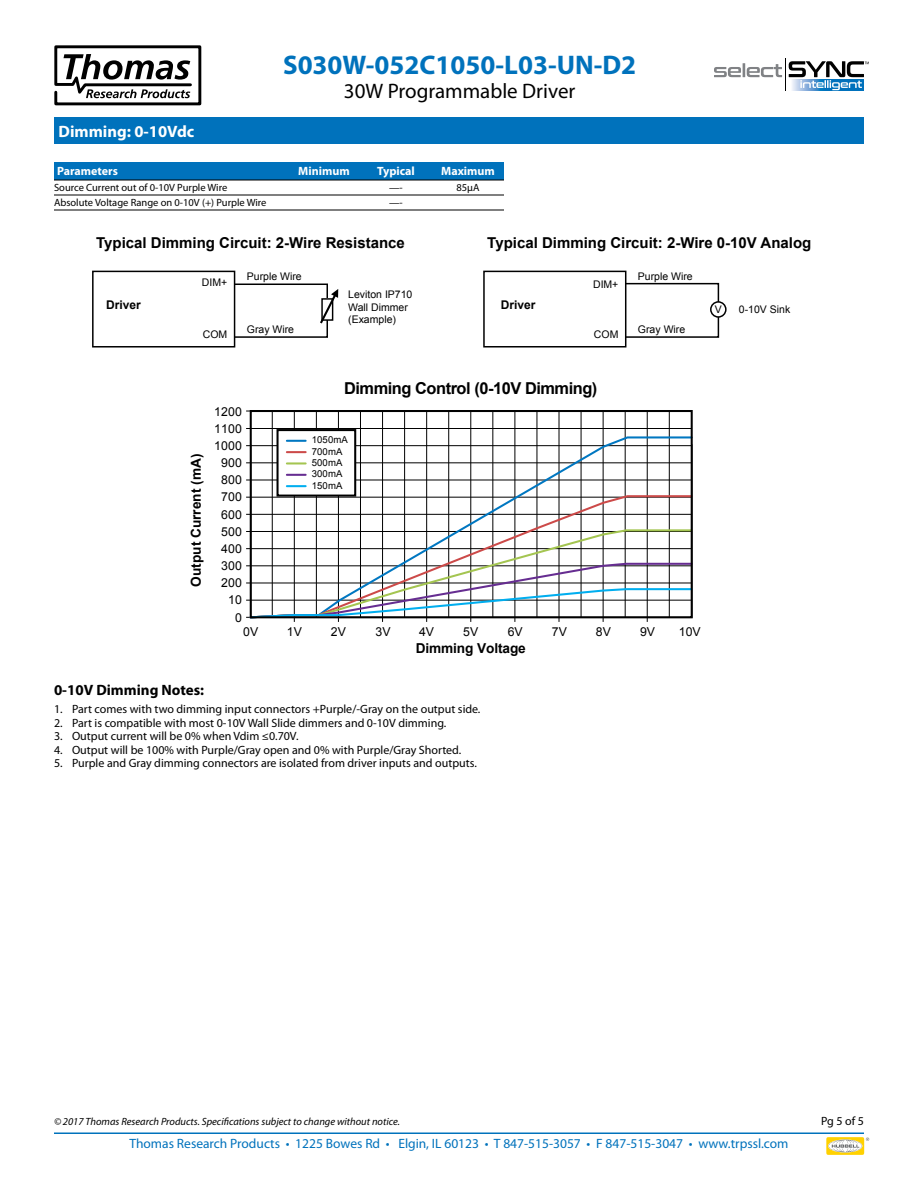
<style>
.page{position:relative;width:918px;height:1188px;background:#fff}
.page>*{position:absolute;margin:0;border:0;box-sizing:border-box;transform-origin:0 0}
.t1{font:700 27px "Myriad Pro";color:#0072bc}
.t2{font:21px "Myriad Pro";color:#000}
.t3{font:700 16.5px "Myriad Pro";color:#fff}
.t4{font:700 16.35px "Arial";letter-spacing:-.03em;color:#000}
.t5{font:700 15px "Arial";color:#000}
.t6{font:700 15px "Myriad Pro";color:#000}
.t7{font:700 13.65px "Arial";letter-spacing:-.01em;color:#000}
.t8{font:13.5px "Myriad Pro";color:#0072bc}
.t9{font:12.3px "Arial";letter-spacing:.015em;color:#000}
.t10{font:12px "Myriad Pro";color:#000}
.t11{font:700 12px "Myriad Pro";color:#fff}
.t12{font:700 12px "Arial";color:#000}
.t13{font:10.5px/12.6px "Arial";color:#000}
.t14{font:10.5px "Myriad Pro";color:#000}
.t15{font:italic 10.5px "Myriad Pro";color:#000}
.t16{font:9.6px/11.4px "Arial";letter-spacing:.015em;color:#000}
</style>
<div class="page">
<svg style="left:54px;top:45px;width:148px;height:61px"></svg>
<svg style="left:826px;top:1137px;width:43px;height:18px"></svg>
<hr style="left:54px;top:1132px;width:810px;height:2px;background:#0072bc">
<img style="left:792px;top:90px;width:72px;height:1px">
<hr style="left:785px;top:58px;width:1px;height:33px;background:#000">
<svg style="left:714px;top:63px;width:68px;height:14px"></svg>
<svg style="left:789px;top:61px;width:80px;height:29px"></svg>
<div style="left:54px;top:162px;width:450px;height:18px;background:#0072bc"></div>
<hr style="left:54px;top:180px;width:234px;height:1px;background:#000">
<hr style="left:288px;top:180px;width:72px;height:1px;background:#000">
<hr style="left:360px;top:180px;width:72px;height:1px;background:#000">
<hr style="left:432px;top:180px;width:72px;height:1px;background:#000">
<hr style="left:54px;top:195px;width:234px;height:1px;background:#000">
<hr style="left:288px;top:195px;width:72px;height:1px;background:#000">
<hr style="left:360px;top:195px;width:72px;height:1px;background:#000">
<hr style="left:432px;top:195px;width:72px;height:1px;background:#000">
<hr style="left:54px;top:210px;width:234px;height:1px;background:#000">
<hr style="left:288px;top:210px;width:72px;height:1px;background:#000">
<hr style="left:360px;top:210px;width:72px;height:1px;background:#000">
<hr style="left:432px;top:210px;width:72px;height:1px;background:#000">
<div style="left:54px;top:117px;width:810px;height:27px;background:#0072bc"></div>
<hr style="left:669px;top:411px;width:1px;height:206px;background:#000">
<hr style="left:647px;top:411px;width:1px;height:211px;background:#000">
<hr style="left:625px;top:411px;width:1px;height:206px;background:#000">
<hr style="left:603px;top:411px;width:1px;height:211px;background:#000">
<hr style="left:581px;top:411px;width:1px;height:206px;background:#000">
<hr style="left:559px;top:411px;width:1px;height:211px;background:#000">
<hr style="left:537px;top:411px;width:1px;height:206px;background:#000">
<hr style="left:515px;top:411px;width:1px;height:211px;background:#000">
<hr style="left:493px;top:411px;width:1px;height:206px;background:#000">
<hr style="left:471px;top:411px;width:1px;height:211px;background:#000">
<hr style="left:448px;top:411px;width:1px;height:206px;background:#000">
<hr style="left:426px;top:411px;width:1px;height:211px;background:#000">
<hr style="left:404px;top:411px;width:1px;height:206px;background:#000">
<hr style="left:382px;top:411px;width:1px;height:211px;background:#000">
<hr style="left:360px;top:411px;width:1px;height:206px;background:#000">
<hr style="left:338px;top:411px;width:1px;height:211px;background:#000">
<hr style="left:316px;top:411px;width:1px;height:206px;background:#000">
<hr style="left:294px;top:411px;width:1px;height:211px;background:#000">
<hr style="left:272px;top:411px;width:1px;height:206px;background:#000">
<hr style="left:246px;top:480px;width:446px;height:1px;background:#000">
<hr style="left:246px;top:497px;width:446px;height:1px;background:#000">
<hr style="left:246px;top:514px;width:446px;height:1px;background:#000">
<hr style="left:246px;top:531px;width:446px;height:1px;background:#000">
<hr style="left:246px;top:548px;width:446px;height:1px;background:#000">
<hr style="left:246px;top:566px;width:446px;height:1px;background:#000">
<hr style="left:246px;top:583px;width:446px;height:1px;background:#000">
<hr style="left:246px;top:600px;width:446px;height:1px;background:#000">
<hr style="left:246px;top:617px;width:446px;height:1px;background:#000">
<hr style="left:246px;top:445px;width:446px;height:1px;background:#000">
<hr style="left:246px;top:463px;width:446px;height:1px;background:#000">
<hr style="left:246px;top:428px;width:446px;height:1px;background:#000">
<hr style="left:246px;top:411px;width:446px;height:1px;background:#000">
<svg style="left:249px;top:435px;width:441px;height:59px"></svg>
<svg style="left:249px;top:494px;width:441px;height:34px"></svg>
<svg style="left:249px;top:528px;width:444px;height:91px"></svg>
<div style="left:278px;top:430px;width:77px;height:66px;background:#fff"></div>
<div style="left:277px;top:429px;width:79px;height:68px;border:2px solid #000"></div>
<svg style="left:287px;top:440px;width:19px;height:2px"></svg>
<svg style="left:287px;top:451px;width:19px;height:2px"></svg>
<hr style="left:287px;top:462px;width:19px;height:3px;background:#a4c551">
<svg style="left:287px;top:474px;width:19px;height:2px"></svg>
<svg style="left:287px;top:485px;width:19px;height:2px"></svg>
<div style="left:250px;top:410px;width:443px;height:208px;border:2px solid #000"></div>
<div style="left:92px;top:271px;width:143px;height:77px;border:2px solid #000"></div>
<svg style="left:233px;top:283px;width:105px;height:56px"></svg>
<div style="left:483px;top:271px;width:143px;height:77px;border:2px solid #000"></div>
<svg style="left:624px;top:282px;width:96px;height:57px"></svg>
<div style="left:711px;top:302px;width:15px;height:15px;background:#fff;border-radius:50%"></div>
<div style="left:710px;top:301px;width:17px;height:17px;border:2px solid #000;border-radius:50%"></div>
<h3 class="t3" style="left:58px;top:120px;width:137px">Dimming: 0-10Vdc</h3>
<h1 class="t1" style="left:283px;top:47px;width:355px">S030W-052C1050-L03-UN-D2</h1>
<h2 class="t2" style="left:344px;top:78px;width:233px">30W Programmable Driver</h2>
<p class="t11" style="left:57px;top:163px;width:62px">Parameters</p>
<p class="t11" style="left:298px;top:163px;width:53px">Minimum</p>
<p class="t11" style="left:377px;top:163px;width:39px">Typical</p>
<p class="t11" style="left:441px;top:163px;width:55px">Maximum</p>
<p class="t14" style="left:54px;top:181px;width:175px">Source Current out of 0-10V Purple Wire</p>
<p class="t14" style="left:389px;top:181px;width:15px">—-</p>
<p class="t14" style="left:456px;top:181px;width:25px">85µA</p>
<p class="t14" style="left:54px;top:196px;width:214px">Absolute Voltage Range on 0-10V (+) Purple Wire</p>
<p class="t14" style="left:389px;top:196px;width:15px">—-</p>
<p class="t5" style="left:96px;top:233px;width:310px">Typical Dimming Circuit: 2-Wire Resistance</p>
<p class="t13" style="left:202px;top:276px;width:27px">DIM+</p>
<p class="t13" style="left:247px;top:271px;width:56px">Purple Wire</p>
<p class="t13" style="left:247px;top:323px;width:49px">Gray Wire</p>
<p class="t5" style="left:487px;top:233px;width:326px">Typical Dimming Circuit: 2-Wire 0-10V Analog</p>
<p class="t13" style="left:593px;top:278px;width:27px">DIM+</p>
<p class="t13" style="left:638px;top:270px;width:56px">Purple Wire</p>
<p class="t13" style="left:348px;top:288px;width:66px">Leviton IP710<br>Wall Dimmer (Example)</p>
<p class="t12" style="left:106px;top:296px;width:36px">Driver</p>
<p class="t12" style="left:501px;top:296px;width:36px">Driver</p>
<p class="t13" style="left:739px;top:303px;width:53px">0-10V Sink</p>
<p class="t13" style="left:715px;top:303px;width:9px">V</p>
<p class="t13" style="left:638px;top:323px;width:49px">Gray Wire</p>
<p class="t13" style="left:203px;top:329px;width:26px">COM</p>
<p class="t13" style="left:594px;top:329px;width:26px">COM</p>
<p class="t7" style="left:187px;top:587px;width:134px;rotate:-90deg">Output Current (mA)</p>
<p class="t9" style="left:214px;top:403px;width:29px">1200</p>
<p class="t9" style="left:214px;top:420px;width:29px">1100</p>
<p class="t9" style="left:214px;top:437px;width:29px">1000</p>
<p class="t9" style="left:221px;top:455px;width:22px">900</p>
<p class="t9" style="left:221px;top:472px;width:22px">800</p>
<p class="t9" style="left:221px;top:489px;width:22px">700</p>
<p class="t9" style="left:221px;top:506px;width:22px">600</p>
<p class="t9" style="left:221px;top:523px;width:22px">500</p>
<p class="t9" style="left:221px;top:541px;width:22px">400</p>
<p class="t9" style="left:221px;top:558px;width:22px">300</p>
<p class="t9" style="left:221px;top:575px;width:22px">200</p>
<p class="t9" style="left:228px;top:592px;width:15px">10</p>
<p class="t9" style="left:235px;top:609px;width:8px">0</p>
<h3 class="t4" style="left:344px;top:377px;width:255px">Dimming Control (0-10V Dimming)</h3>
<p class="t16" style="left:312px;top:434px;width:38px">1050mA<br>700mA<br>500mA<br>300mA<br>150mA</p>
<p class="t9" style="left:243px;top:623px;width:17px">0V</p>
<p class="t9" style="left:287px;top:623px;width:17px">1V</p>
<p class="t9" style="left:331px;top:623px;width:17px">2V</p>
<p class="t9" style="left:376px;top:623px;width:17px">3V</p>
<p class="t9" style="left:419px;top:623px;width:17px">4V</p>
<p class="t9" style="left:463px;top:623px;width:17px">5V</p>
<p class="t9" style="left:508px;top:623px;width:17px">6V</p>
<p class="t9" style="left:552px;top:623px;width:17px">7V</p>
<p class="t9" style="left:596px;top:623px;width:17px">8V</p>
<p class="t9" style="left:640px;top:623px;width:17px">9V</p>
<p class="t9" style="left:679px;top:623px;width:23px">10V</p>
<p class="t7" style="left:416px;top:639px;width:112px">Dimming Voltage</p>
<p class="t6" style="left:54px;top:680px;width:152px">0-10V Dimming Notes:</p>
<p class="t10" style="left:54px;top:702px;width:428px">1. Part comes with two dimming input connectors +Purple/-Gray on the output side.</p>
<p class="t10" style="left:54px;top:715px;width:394px">2. Part is compatible with most 0-10V Wall Slide dimmers and 0-10V dimming.</p>
<p class="t10" style="left:54px;top:729px;width:246px">3. Output current will be 0% when Vdim ≤0.70V.</p>
<p class="t10" style="left:54px;top:742px;width:409px">4. Output will be 100% with Purple/Gray open and 0% with Purple/Gray Shorted.</p>
<p class="t10" style="left:54px;top:756px;width:424px">5. Purple and Gray dimming connectors are isolated from driver inputs and outputs.</p>
<p class="t15" style="left:54px;top:1115px;width:348px">© 2017 Thomas Research Products. Specifications subject to change without notice.</p>
<p class="t8" style="left:129px;top:1135px;width:661px">Thomas Research Products • 1225 Bowes Rd • Elgin, IL 60123 • T 847-515-3057 • F 847-515-3047 • www.trpssl.com</p>
<p class="t10" style="left:821px;top:1114px;width:44px">Pg 5 of 5</p>
</div>
